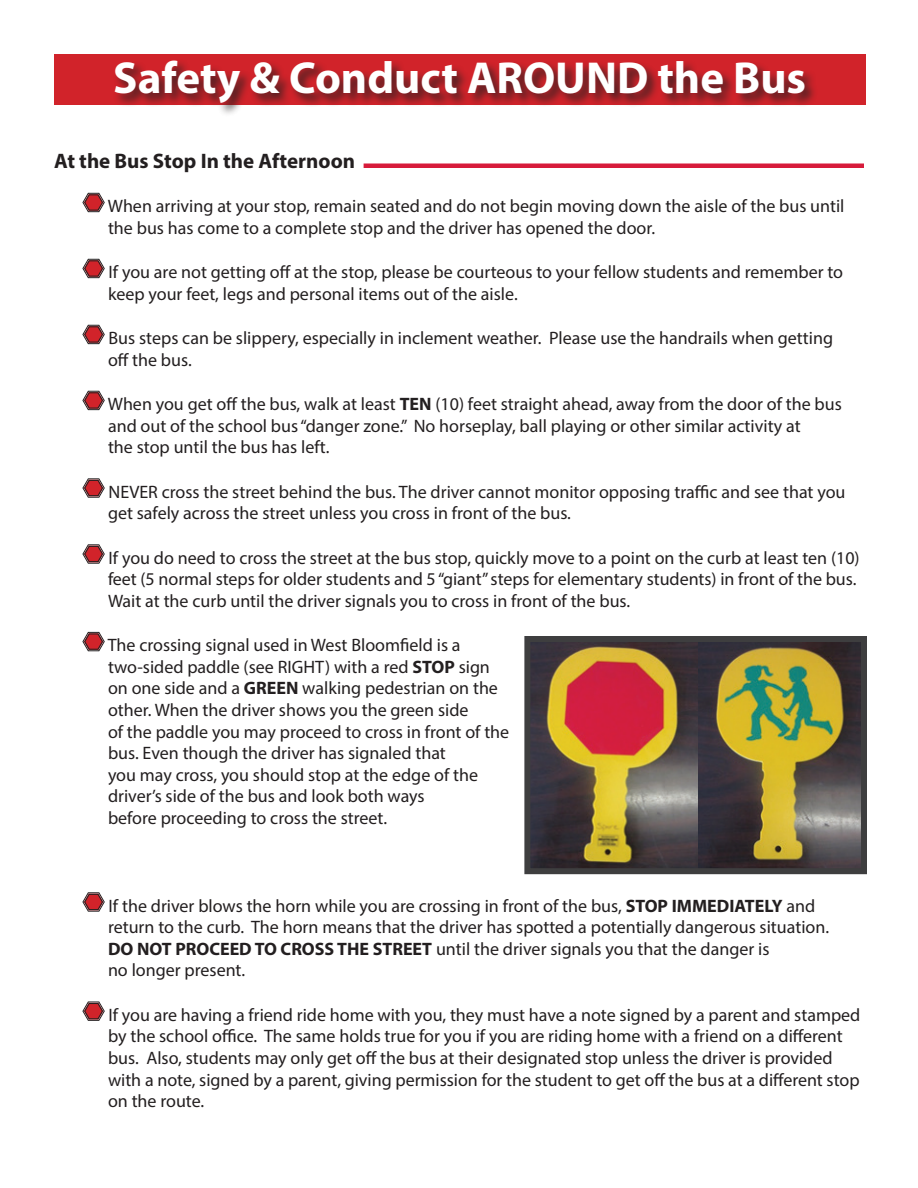
<style>
.page{position:relative;width:918px;height:1188px;background:#fff}
.page>*{position:absolute;margin:0;border:0;box-sizing:border-box;transform-origin:0 0}
.t1{font:700 45px "Myriad Pro";color:#fff}
.t2{font:700 21px "Myriad Pro";color:#231f20}
.t3{font:18px/21.6px "Myriad Pro";color:#231f20}
.s1{font-weight:700}
</style>
<div class="page">
<div style="left:54px;top:54px;width:812px;height:50px;background:#d1232a"></div>
<svg style="left:82px;top:192px;width:23px;height:21px"></svg>
<svg style="left:82px;top:258px;width:23px;height:21px"></svg>
<svg style="left:82px;top:324px;width:23px;height:21px"></svg>
<svg style="left:82px;top:390px;width:23px;height:21px"></svg>
<svg style="left:82px;top:478px;width:23px;height:20px"></svg>
<svg style="left:82px;top:544px;width:23px;height:20px"></svg>
<svg style="left:82px;top:631px;width:23px;height:21px"></svg>
<svg style="left:82px;top:892px;width:23px;height:20px"></svg>
<svg style="left:82px;top:1001px;width:23px;height:20px"></svg>
<img style="left:531px;top:643px;width:329px;height:224px">
<hr style="left:364px;top:164px;width:500px;height:4px;background:#d71b3b">
<div style="left:524px;top:636px;width:343px;height:238px;border:6px solid #3e3e3f"></div>
<div style="left:113px;top:59px;width:705px;height:58px;background:#231f20;opacity:.75"></div>
<h1 class="t1" style="left:113px;top:49px;width:695px">Safety &amp; Conduct AROUND the Bus</h1>
<p class="t2" style="left:54px;top:147px;width:303px">At the Bus Stop In the Afternoon</p>
<p class="t3" style="left:108px;top:195px;width:738px">When arriving at your stop, remain seated and do not begin moving down the aisle of the bus until the bus has come to a complete stop and the driver has opened the door.</p>
<p class="t3" style="left:108px;top:261px;width:737px">If you are not getting off at the stop, please be courteous to your fellow students and remember to keep your feet, legs and personal items out of the aisle.</p>
<p class="t3" style="left:108px;top:327px;width:727px">Bus steps can be slippery, especially in inclement weather. Please use the handrails when getting off the bus.</p>
<p class="t3" style="left:108px;top:393px;width:735px">When you get off the bus, walk at least <span class="s1">TEN</span> (10) feet straight ahead, away from the door of the bus and out of the school bus “danger zone.” No horseplay, ball playing or other similar activity at<br>the stop until the bus has left.</p>
<p class="t3" style="left:108px;top:480px;width:739px">NEVER cross the street behind the bus. The driver cannot monitor opposing traffic and see that you get safely across the street unless you cross in front of the bus.</p>
<p class="t3" style="left:108px;top:546px;width:753px">If you do need to cross the street at the bus stop, quickly move to a point on the curb at least ten (10) feet (5 normal steps for older students and 5 “giant” steps for elementary students) in front of the bus.<br>Wait at the curb until the driver signals you to cross in front of the bus.</p>
<p class="t3" style="left:108px;top:634px;width:403px">The crossing signal used in West Bloomfield is a two-sided paddle (see RIGHT) with a red <span class="s1">STOP</span> sign on one side and a <span class="s1">GREEN</span> walking pedestrian on the other. When the driver shows you the green side<br>of the paddle you may proceed to cross in front of the bus. Even though the driver has signaled that<br>you may cross, you should stop at the edge of the driver’s side of the bus and look both ways<br>before proceeding to cross the street.</p>
<p class="t3" style="left:108px;top:894px;width:723px">If the driver blows the horn while you are crossing in front of the bus, <span class="s1">STOP IMMEDIATELY</span> and return to the curb. The horn means that the driver has spotted a potentially dangerous situation.<br><span class="s1">DO NOT PROCEED TO CROSS THE STREET</span> until the driver signals you that the danger is<br>no longer present.</p>
<p class="t3" style="left:108px;top:1004px;width:754px">If you are having a friend ride home with you, they must have a note signed by a parent and stamped by the school office. The same holds true for you if you are riding home with a friend on a different bus. Also, students may only get off the bus at their designated stop unless the driver is provided with a note, signed by a parent, giving permission for the student to get off the bus at a different stop on the route.</p>
</div>
